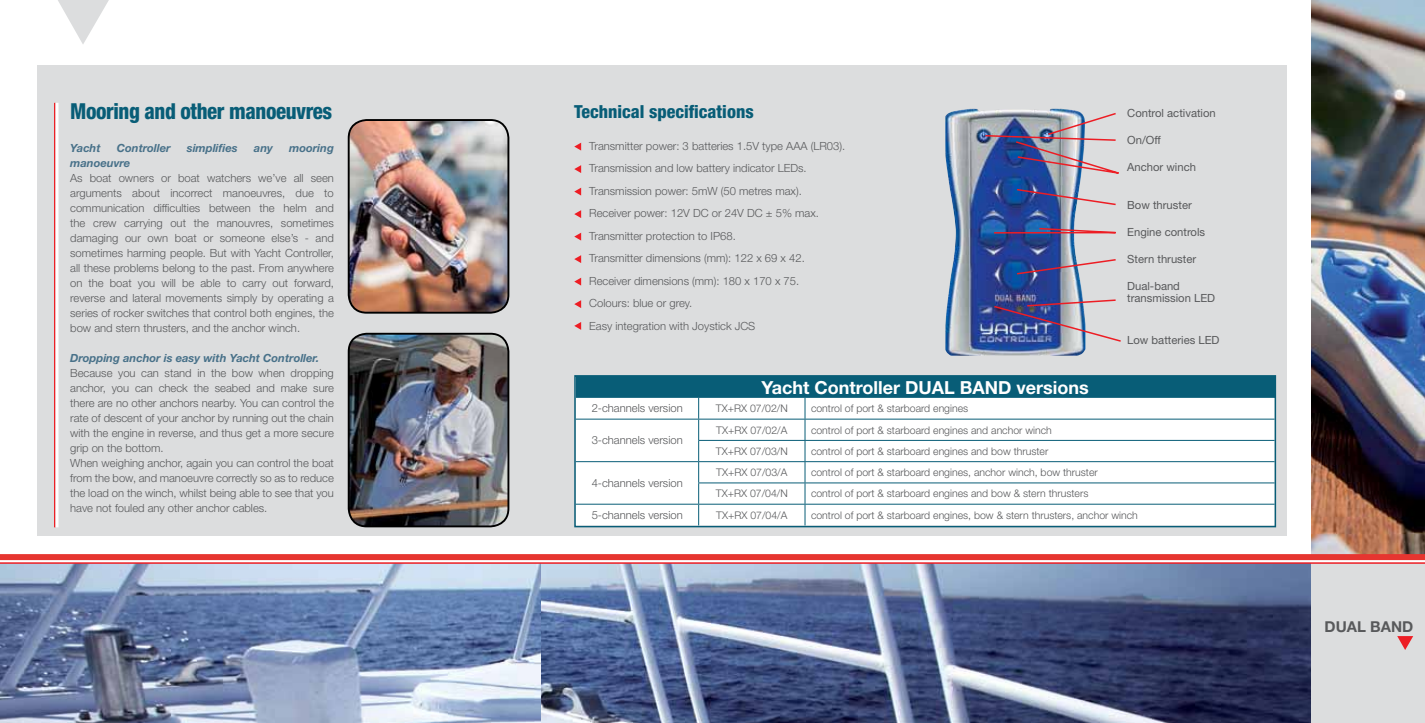
<style>
.page{position:relative;width:1425px;height:723px;background:#fff}
.page>*{position:absolute;margin:0;border:0;box-sizing:border-box;transform-origin:0 0}
.t1{font:800 condensed 22.05px "Helvetica Neue LT Std";letter-spacing:-.02em;color:#085d77;scale:.95 1}
.t2{font:700 18px "Helvetica Neue LT Std";color:#fff}
.t3{font:800 condensed 18px "Helvetica Neue LT Std";color:#085d77}
.t4{font:700 15px "Helvetica Neue LT Std";color:#58595b}
.t5{font:300 11.25px/15px "Helvetica Neue LT Std";color:#58595b}
.t6{font:11.25px/11.2px "Helvetica Neue LT Std";color:#58595b}
.t7{font:italic 700 11.25px "Helvetica Neue LT Std";color:#487189}
.t8{font:300 10.5px "Helvetica Neue LT Std";color:#58595b}
</style>
<div class="page">
<img style="left:0;top:564px;width:1311px;height:159px">
<div style="left:37px;top:65px;width:1249px;height:471px;background:#dcddde"></div>
<div style="left:1311px;top:564px;width:113px;height:159px;background:#dcddde"></div>
<img style="left:1311px;top:0;width:113px;height:554px">
<hr style="left:0;top:562px;width:1424px;height:2px;background:#ed1d24">
<div style="left:0;top:554px;width:1424px;height:6px;background:#e63530"></div>
<hr style="left:54px;top:103px;width:2px;height:424px;background:#ed1d24">
<hr style="left:55px;top:103px;width:3px;height:424px;background:#fff">
<img style="left:945px;top:109px;width:140px;height:247px">
<svg style="left:1015px;top:188px;width:101px;height:18px"></svg>
<svg style="left:1015px;top:258px;width:101px;height:17px"></svg>
<img style="left:992px;top:298px;width:129px;height:45px">
<svg style="left:992px;top:227px;width:124px;height:7px"></svg>
<img style="left:983px;top:112px;width:136px;height:66px">
<div style="left:576px;top:377px;width:698px;height:21px;background:#085d77"></div>
<div style="left:577px;top:398px;width:696px;height:126px;background:#fff"></div>
<hr style="left:576px;top:419px;width:122px;height:1px;background:#085d77">
<hr style="left:698px;top:419px;width:107px;height:1px;background:#085d77">
<hr style="left:805px;top:419px;width:469px;height:1px;background:#085d77">
<hr style="left:698px;top:440px;width:107px;height:1px;background:#085d77">
<hr style="left:805px;top:440px;width:469px;height:1px;background:#085d77">
<hr style="left:576px;top:461px;width:122px;height:1px;background:#085d77">
<hr style="left:698px;top:461px;width:107px;height:1px;background:#085d77">
<hr style="left:805px;top:461px;width:469px;height:1px;background:#085d77">
<hr style="left:698px;top:482px;width:107px;height:1px;background:#085d77">
<hr style="left:805px;top:482px;width:469px;height:1px;background:#085d77">
<hr style="left:576px;top:504px;width:122px;height:1px;background:#085d77">
<hr style="left:698px;top:504px;width:107px;height:1px;background:#085d77">
<svg style="left:698px;top:398px;width:1px;height:126px"></svg>
<hr style="left:805px;top:504px;width:469px;height:1px;background:#085d77">
<svg style="left:804px;top:398px;width:1px;height:126px"></svg>
<div style="left:574px;top:375px;width:702px;height:152px;border:2px solid #085d77"></div>
<svg style="left:574px;top:143px;width:7px;height:8px"></svg>
<svg style="left:574px;top:165px;width:7px;height:8px"></svg>
<svg style="left:574px;top:188px;width:7px;height:8px"></svg>
<svg style="left:574px;top:210px;width:7px;height:8px"></svg>
<svg style="left:574px;top:233px;width:7px;height:8px"></svg>
<svg style="left:574px;top:255px;width:7px;height:8px"></svg>
<svg style="left:574px;top:278px;width:7px;height:8px"></svg>
<svg style="left:574px;top:300px;width:7px;height:8px"></svg>
<svg style="left:1397px;top:636px;width:16px;height:14px"></svg>
<svg style="left:574px;top:322px;width:7px;height:8px"></svg>
<img style="left:349px;top:120px;width:159px;height:193px">
<div style="left:348px;top:119px;width:161px;height:195px;border:2px solid #000;border-radius:18px"></div>
<img style="left:349px;top:334px;width:159px;height:192px">
<div style="left:348px;top:333px;width:161px;height:194px;border:2px solid #000;border-radius:18px"></div>
<svg style="left:58px;top:0;width:51px;height:44px"></svg>
<h1 class="t1" style="left:70px;top:97px;width:277px">Mooring and other manoeuvres</h1>
<p class="t7" style="left:70px;top:141px;width:32px">Yacht</p>
<p class="t7" style="left:117px;top:141px;width:55px">Controller</p>
<p class="t7" style="left:187px;top:141px;width:52px">simplifies</p>
<p class="t7" style="left:254px;top:141px;width:21px">any</p>
<p class="t7" style="left:289px;top:141px;width:46px">mooring</p>
<p class="t7" style="left:70px;top:156px;width:62px">manoeuvre</p>
<p class="t5" style="left:70px;top:170px;width:265px;text-align:justify">As boat owners or boat watchers we’ve all seen arguments about incorrect manoeuvres, due to communication difficulties between the helm and the crew carrying out the manouvres, sometimes damaging our own boat or someone else’s - and sometimes harming people. But with Yacht Controller, all these problems belong to the past. From anywhere on the boat you will be able to carry out forward, reverse and lateral movements simply by operating a series of rocker switches that control both engines, the bow and stern thrusters, and the anchor winch.</p>
<p class="t7" style="left:70px;top:351px;width:250px">Dropping anchor is easy with Yacht Controller.</p>
<p class="t5" style="left:70px;top:365px;width:265px">Because you can stand in the bow when dropping anchor, you can check the seabed and make sure there are no other anchors nearby. You can control the rate of descent of your anchor by running out the chain with the engine in reverse, and thus get a more secure grip on the bottom.<br>When weighing anchor, again you can control the boat from the bow, and manoeuvre correctly so as to reduce the load on the winch, whilst being able to see that you have not fouled any other anchor cables.</p>
<h2 class="t3" style="left:574px;top:101px;width:181px">Technical specifications</h2>
<p class="t5" style="left:589px;top:134px;width:257px;line-height:22.5px">Transmitter power: 3 batteries 1.5V type AAA (LR03).<br>Transmission and low battery indicator LEDs.<br>Transmission power: 5mW (50 metres max).<br>Receiver power: 12V DC or 24V DC ± 5% max.<br>Transmitter protection to IP68.<br>Transmitter dimensions (mm): 122 x 69 x 42.<br>Receiver dimensions (mm): 180 x 170 x 75.<br>Colours: blue or grey.<br>Easy integration with Joystick JCS</p>
<h2 class="t2" style="left:761px;top:376px;width:170px">Yacht Controller Dual</h2>
<h2 class="t2" style="left:959px;top:376px;width:27px">Band</h2>
<h2 class="t2" style="left:1016px;top:376px;width:74px">versions</h2>
<p class="t5" style="left:591px;top:401px;width:93px">2-channels version</p>
<p class="t8" style="left:716px;top:402px;width:73px">TX+RX 07/02/N</p>
<p class="t8" style="left:811px;top:402px;width:159px">control of port &amp; starboard engines</p>
<p class="t5" style="left:591px;top:433px;width:93px">3-channels version</p>
<p class="t8" style="left:716px;top:423px;width:73px">TX+RX 07/02/A</p>
<p class="t8" style="left:811px;top:423px;width:242px">control of port &amp; starboard engines and anchor winch</p>
<p class="t8" style="left:716px;top:445px;width:73px">TX+RX 07/03/N</p>
<p class="t8" style="left:811px;top:445px;width:239px">control of port &amp; starboard engines and bow thruster</p>
<p class="t5" style="left:591px;top:475px;width:93px">4-channels version</p>
<p class="t8" style="left:716px;top:466px;width:73px">TX+RX 07/03/A</p>
<p class="t8" style="left:811px;top:466px;width:288px">control of port &amp; starboard engines, anchor winch, bow thruster</p>
<p class="t8" style="left:716px;top:487px;width:73px">TX+RX 07/04/N</p>
<p class="t8" style="left:811px;top:487px;width:279px">control of port &amp; starboard engines and bow &amp; stern thrusters</p>
<p class="t6" style="left:1127px;top:107px;width:90px">Control activation</p>
<p class="t6" style="left:1127px;top:134px;width:35px">On/Off</p>
<p class="t6" style="left:1127px;top:161px;width:70px">Anchor winch</p>
<p class="t6" style="left:1127px;top:200px;width:66px">Bow thruster</p>
<p class="t6" style="left:1127px;top:227px;width:79px">Engine controls</p>
<p class="t6" style="left:1127px;top:254px;width:70px">Stern thruster</p>
<p class="t6" style="left:1127px;top:281px;width:89px">Dual-band transmission LED</p>
<p class="t6" style="left:1127px;top:334px;width:94px">Low batteries LED</p>
<p class="t5" style="left:591px;top:507px;width:93px">5-channels version</p>
<p class="t8" style="left:716px;top:508px;width:73px">TX+RX 07/04/A</p>
<p class="t8" style="left:811px;top:508px;width:328px">control of port &amp; starboard engines, bow &amp; stern thrusters, anchor winch</p>
<h3 class="t4" style="left:1324px;top:617px;width:90px">DUAL BAND</h3>
</div>
